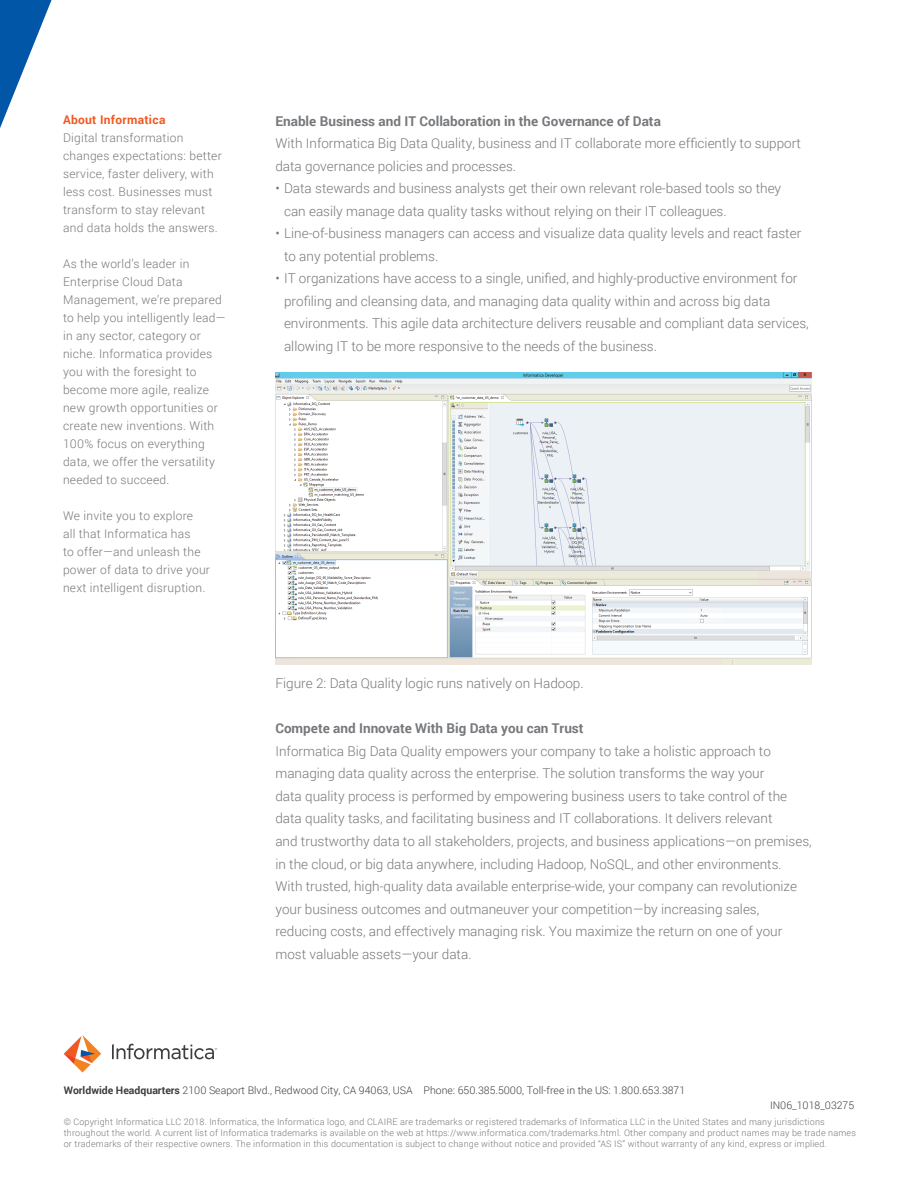
<style>
.page{position:relative;width:918px;height:1188px;background:#fff}
.page>*{position:absolute;margin:0;border:0;box-sizing:border-box;transform-origin:0 0}
.t1{font:300 13.5px/22.5px "Roboto";color:#76787b}
.t2{font:700 13.5px "Roboto";color:#76787b}
.t3{font:300 12px/18px "Roboto";letter-spacing:.02em;color:#76787b}
.t4{font:700 12px "Roboto";letter-spacing:.025em;color:#f15921}
.t5{font:300 10.5px "Roboto";color:#3e3e3f}
.t6{font:300 9px/10.8px "Roboto";letter-spacing:.02em;color:#76787b}
.s1{font-weight:700}
</style>
<div class="page">
<svg style="left:0;top:0;width:52px;height:128px"></svg>
<svg style="left:64px;top:1035px;width:37px;height:38px"></svg>
<svg style="left:112px;top:1044px;width:105px;height:15px"></svg>
<img style="left:275px;top:373px;width:536px;height:291px">
<p class="t4" style="left:63px;top:112px;width:104px">About Informatica</p>
<p class="t3" style="left:63px;top:129px;width:160px">Digital transformation changes expectations: better service, faster delivery, with less cost. Businesses must transform to stay relevant and data holds the answers.</p>
<p class="t3" style="left:63px;top:255px;width:164px">As the world’s leader in<br>Enterprise Cloud Data<br>Management, we’re prepared to help you intelligently lead— in any sector, category or niche. Informatica provides you with the foresight to become more agile, realize new growth opportunities or create new inventions. With<br>100% focus on everything data, we offer the versatility needed to succeed.</p>
<p class="t3" style="left:63px;top:507px;width:148px">We invite you to explore<br>all that Informatica has<br>to offer—and unleash the power of data to drive your next intelligent disruption.</p>
<p class="t2" style="left:275px;top:112px;width:387px">Enable Business and IT Collaboration in the Governance of Data</p>
<p class="t1" style="left:275px;top:132px;width:527px">With Informatica Big Data Quality, business and IT collaborate more efficiently to support data governance policies and processes.</p>
<p class="t1" style="left:284px;top:177px;width:499px;text-indent:-9px">• Data stewards and business analysts get their own relevant role-based tools so they can easily manage data quality tasks without relying on their IT colleagues.</p>
<p class="t1" style="left:284px;top:222px;width:519px;text-indent:-9px">• Line-of-business managers can access and visualize data quality levels and react faster to any potential problems.</p>
<p class="t1" style="left:284px;top:267px;width:526px;text-indent:-9px">• IT organizations have access to a single, unified, and highly-productive environment for profiling and cleansing data, and managing data quality within and across big data environments. This agile data architecture delivers reusable and compliant data services, allowing IT to be more responsive to the needs of the business.</p>
<p class="t1" style="left:275px;top:672px;width:310px">Figure 2: Data Quality logic runs natively on Hadoop.</p>
<p class="t2" style="left:275px;top:719px;width:310px">Compete and Innovate With Big Data you can Trust</p>
<p class="t1" style="left:275px;top:739px;width:538px">Informatica Big Data Quality empowers your company to take a holistic approach to managing data quality across the enterprise. The solution transforms the way your<br>data quality process is performed by empowering business users to take control of the data quality tasks, and facilitating business and IT collaborations. It delivers relevant<br>and trustworthy data to all stakeholders, projects, and business applications—on premises, in the cloud, or big data anywhere, including Hadoop, NoSQL, and other environments.<br>With trusted, high-quality data available enterprise-wide, your company can revolutionize your business outcomes and outmaneuver your competition—by increasing sales, reducing costs, and effectively managing risk. You maximize the return on one of your most valuable assets—your data.</p>
<p class="t5" style="left:64px;top:1083px;width:623px"><span class="s1">Worldwide Headquarters</span> 2100 Seaport Blvd., Redwood City, CA 94063, USA Phone: 650.385.5000, Toll-free in the US: 1.800.653.3871</p>
<p class="t5" style="left:770px;top:1098px;width:86px">IN06_1018_03275</p>
<p class="t6" style="left:64px;top:1116px;width:794px">© Copyright Informatica LLC 2018. Informatica, the Informatica logo, and CLAIRE are trademarks or registered trademarks of Informatica LLC in the United States and many jurisdictions throughout the world. A current list of Informatica trademarks is available on the web at https://www.informatica.com/trademarks.html. Other company and product names may be trade names or trademarks of their respective owners. The information in this documentation is subject to change without notice and provided “AS IS” without warranty of any kind, express or implied.</p>
</div>
